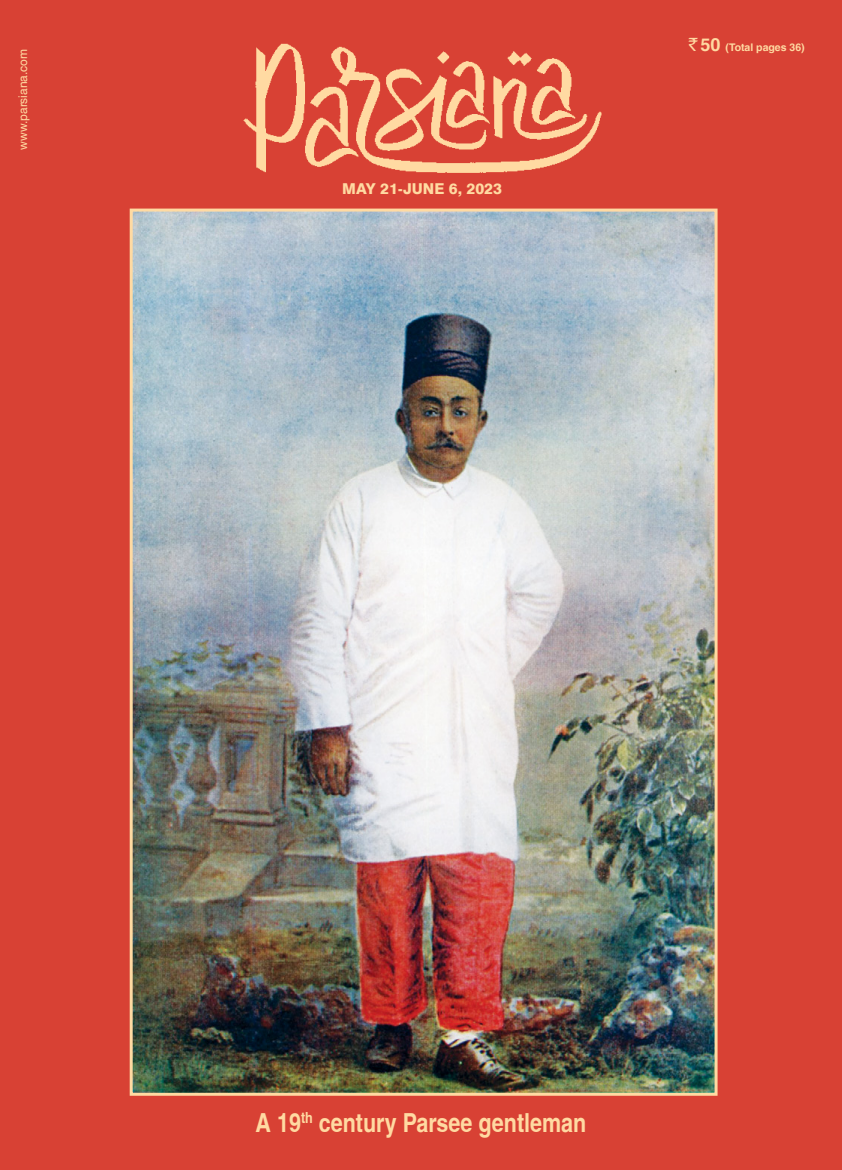
<style>
.page{position:relative;width:842px;height:1170px;background:#fff}
.page>*{position:absolute;margin:0;border:0;box-sizing:border-box;transform-origin:0 0}
.t1{font:700 condensed 26.25px "Helvetica";color:#ffdaa2}
.t2{font:800 15px "Swiss 721 BT";color:#ffdaa2}
.t3{font:12px "Helvetica World";color:#ffdaa2}
.t4{font:700 10.5px "Switzerland";color:#ffdaa2}
.s1{font-family:"Rupee Foradian";font-weight:400;font-size:18px}
.s2{font-size:18px}
</style>
<div class="page">
<div style="left:0;top:0;width:842px;height:1169px;background:#d84134"></div>
<img style="left:243px;top:43px;width:359px;height:130px">
<img style="left:134px;top:212px;width:579px;height:879px">
<div style="left:130px;top:208px;width:587px;height:887px;border:3px solid #ffdaa2"></div>
<p class="t3" style="left:16px;top:149px;width:102px;rotate:-90deg">www.parsiana.com</p>
<p class="t2" style="left:342px;top:180px;width:161px">MAY 21-JUNE 6, 2023</p>
<p class="t4" style="left:689px;top:41px;width:118px"><span class="s1">`</span> <span class="s2">50</span> (Total pages 36)</p>
<p class="t1" style="left:256px;top:1106px;width:332px">A 19<sup>th</sup> century Parsee gentleman</p>
</div>
